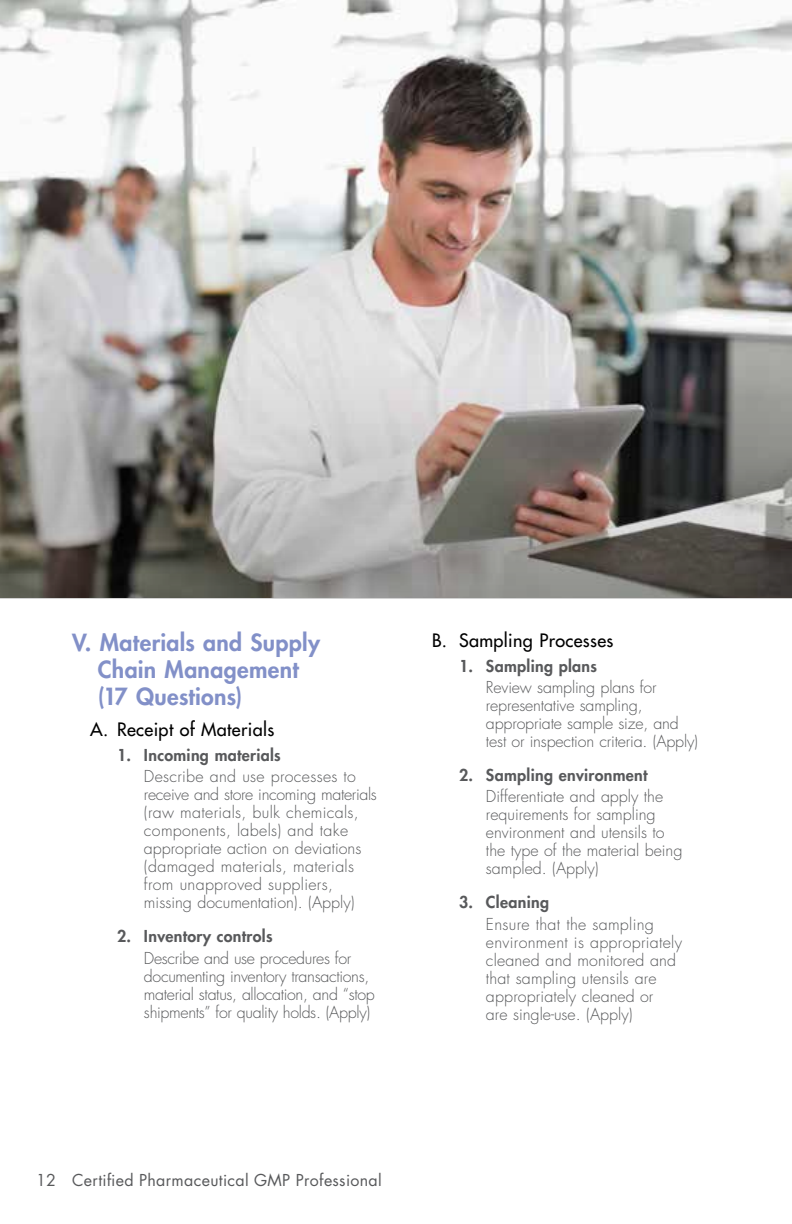
<style>
.page{position:relative;width:792px;height:1224px;background:#fff}
.page>*{position:absolute;margin:0;border:0;box-sizing:border-box;transform-origin:0 0}
.t1{font:800 23px/27px "Futura Std";letter-spacing:.015em;color:#8290c8}
.t2{font:500 18px "Futura Std";letter-spacing:.02em;color:#000}
.t3{font:300 16px/18px "Futura Std";color:#58595b}
.t4{font:300 16px/18px "Futura Std";letter-spacing:.02em;color:#58595b}
.t5{font:300 16px/18px "Futura Std";letter-spacing:-.02em;color:#58595b}
.t6{font:800 16px "Futura Std";letter-spacing:.02em;color:#58595b}
.t7{font:16px "Futura Std";letter-spacing:.02em;color:#58595b}
</style>
<div class="page">
<img style="left:0;top:0;width:792px;height:95px">
<svg style="left:0;top:95px;width:792px;height:504px;background:#a5a19d"></svg>
<h1 class="t1" style="left:98px;top:629px;width:224px;text-indent:-26px">V. Materials and Supply<br>Chain Management (17 Questions)</h1>
<p class="t2" style="left:90px;top:718px;width:186px">A. Receipt of Materials</p>
<p class="t6" style="left:117px;top:745px;width:165px">1. Incoming materials</p>
<p class="t4" style="left:144px;top:768px;width:234px">Describe and use processes to receive and store incoming materials (raw materials, bulk chemicals, components, labels) and take appropriate action on deviations (damaged materials, materials from unapproved suppliers, missing documentation). (Apply)</p>
<p class="t6" style="left:117px;top:926px;width:157px">2. Inventory controls</p>
<p class="t5" style="left:144px;top:949px;width:232px">Describe and use procedures for documenting inventory transactions, material status, allocation, and “stop shipments” for quality holds. (Apply)</p>
<p class="t2" style="left:432px;top:629px;width:183px">B. Sampling Processes</p>
<p class="t6" style="left:459px;top:655px;width:140px">1. Sampling plans</p>
<p class="t3" style="left:486px;top:679px;width:214px">Review sampling plans for representative sampling, appropriate sample size, and test or inspection criteria. (Apply)</p>
<p class="t6" style="left:459px;top:765px;width:190px">2. Sampling environment</p>
<p class="t3" style="left:486px;top:788px;width:198px">Differentiate and apply the requirements for sampling environment and utensils to the type of the material being sampled. (Apply)</p>
<p class="t6" style="left:459px;top:892px;width:92px">3. Cleaning</p>
<p class="t3" style="left:486px;top:915px;width:198px">Ensure that the sampling environment is appropriately cleaned and monitored and that sampling utensils are appropriately cleaned or<br>are single-use. (Apply)</p>
<p class="t7" style="left:36px;top:1170px;width:347px">12 Certified Pharmaceutical GMP Professional</p>
</div>
